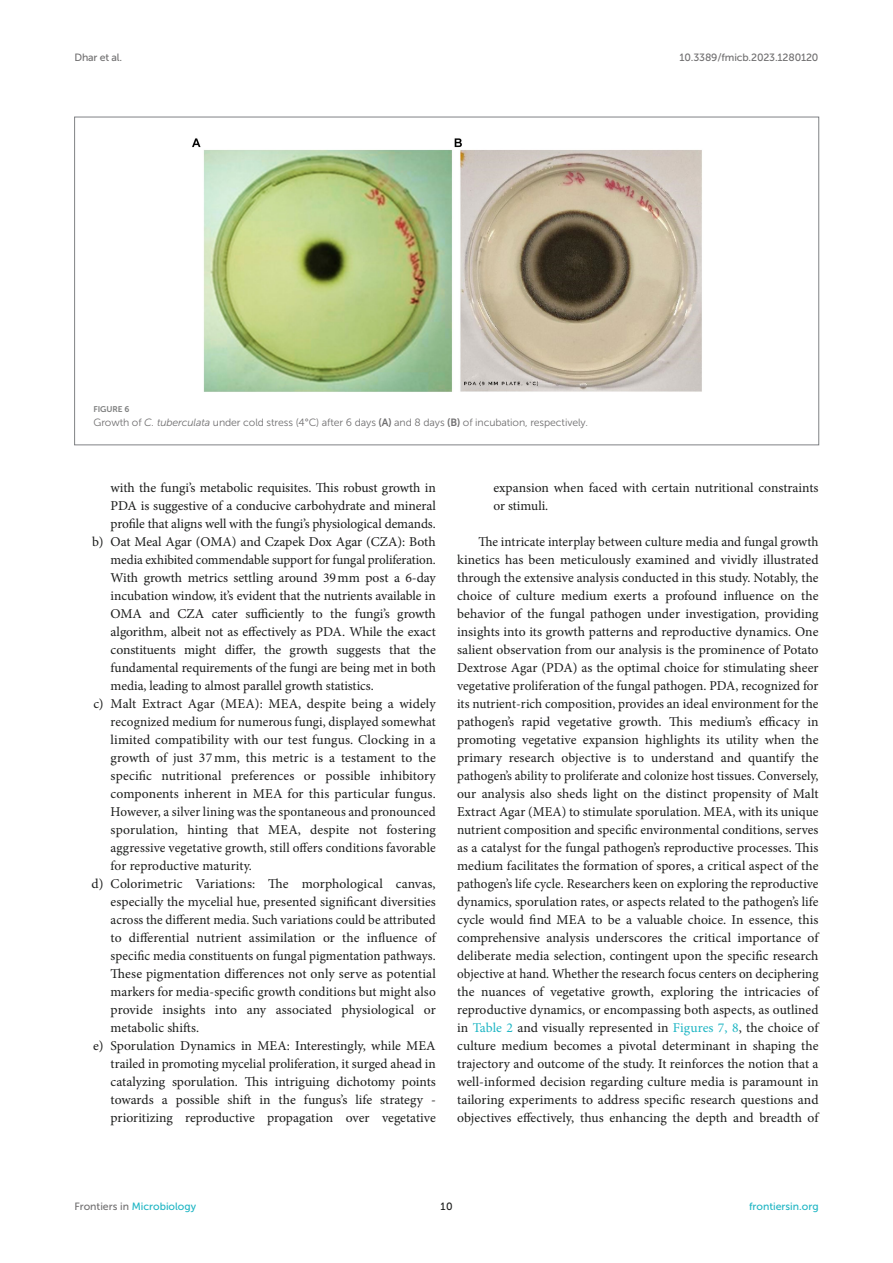
<style>
.page{position:relative;width:893px;height:1263px;background:#fff}
.page>*{position:absolute;margin:0;border:0;box-sizing:border-box;transform-origin:0 0}
.TEXT{font:13.5px/18px "Minion Pro";letter-spacing:.005em;color:#1b1c1b;text-align:justify}
.ALPHA_MID{font:13.5px/18px "Minion Pro";color:#1b1c1b;text-align:justify}
.ALPHA_BLW{font:13.5px/18px "Minion Pro";color:#1b1c1b;text-align:justify}
.ALPHA_ABV{font:13.5px/18px "Minion Pro";letter-spacing:-.005em;color:#1b1c1b;text-align:justify}
.FIG_LEG{font:10.5px "Museo Sans 300";letter-spacing:-.01em;color:#706f70}
.t1{font:10.5px "Museo Sans 500";color:#1db5c3}
.t2{font:10.5px "Museo Sans 500";letter-spacing:-.015em;color:#706f70}
.t3{font:10.5px "Museo Sans 500";color:#1b1c1b}
.FIG_HD{font:8.25px "Museo Sans 700";letter-spacing:-.01em;color:#7e7f7f}
.s1{font-style:italic}
.s2{font-family:"Museo Sans 700"}
.s3{color:#1db5c3}
.s4{color:#706f70}
</style>
<div class="page">
<img style="left:192px;top:138px;width:510px;height:254px">
<p class="t2" style="left:74px;top:51px;width:49px">Dhar et al.</p>
<p class="t2" style="left:680px;top:51px;width:140px">10.3389/fmicb.2023.1280120</p>
<p class="FIG_HD" style="left:94px;top:405px;width:37px">FIGURE 6</p>
<p class="FIG_LEG" style="left:94px;top:417px;width:496px">Growth of <span class="s1">C. tuberculata</span> under cold stress (4°C) after 6 days <span class="s2">(A)</span> and 8 days <span class="s2">(B)</span> of incubation, respectively.</p>
<p class="ALPHA_ABV" style="left:111px;top:479px;width:327px">with the fungi’s metabolic requisites. This robust growth in PDA is suggestive of a conducive carbohydrate and mineral profile that aligns well with the fungi’s physiological demands.</p>
<p class="ALPHA_MID" style="left:111px;top:533px;width:327px;text-indent:-18px">b) Oat Meal Agar (OMA) and Czapek Dox Agar (CZA): Both media exhibited commendable support for fungal proliferation.<br>With growth metrics settling around 39mm post a 6-day incubation window, it’s evident that the nutrients available in OMA and CZA cater sufficiently to the fungi’s growth algorithm, albeit not as effectively as PDA. While the exact constituents might differ, the growth suggests that the fundamental requirements of the fungi are being met in both media, leading to almost parallel growth statistics.</p>
<p class="ALPHA_MID" style="left:111px;top:695px;width:327px;text-indent:-17px">c) Malt Extract Agar (MEA): MEA, despite being a widely recognized medium for numerous fungi, displayed somewhat limited compatibility with our test fungus. Clocking in a growth of just 37 mm, this metric is a testament to the specific nutritional preferences or possible inhibitory components inherent in MEA for this particular fungus.<br>However, a silver lining was the spontaneous and pronounced sporulation, hinting that MEA, despite not fostering aggressive vegetative growth, still offers conditions favorable for reproductive maturity.</p>
<p class="ALPHA_MID" style="left:111px;top:875px;width:327px;text-indent:-19px">d) Colorimetric Variations: The morphological canvas, especially the mycelial hue, presented significant diversities across the different media. Such variations could be attributed to differential nutrient assimilation or the influence of specific media constituents on fungal pigmentation pathways.<br>These pigmentation differences not only serve as potential markers for media-specific growth conditions but might also provide insights into any associated physiological or metabolic shifts.</p>
<p class="ALPHA_BLW" style="left:111px;top:1037px;width:327px;text-indent:-17px">e) Sporulation Dynamics in MEA: Interestingly, while MEA trailed in promoting mycelial proliferation, it surged ahead in catalyzing sporulation. This intriguing dichotomy points towards a possible shift in the fungus’s life strategy - prioritizing reproductive propagation over vegetative</p>
<p class="ALPHA_BLW" style="left:493px;top:479px;width:327px">expansion when faced with certain nutritional constraints or stimuli.</p>
<p class="TEXT" style="left:457px;top:533px;width:363px;text-indent:21px">The intricate interplay between culture media and fungal growth kinetics has been meticulously examined and vividly illustrated through the extensive analysis conducted in this study. Notably, the choice of culture medium exerts a profound influence on the behavior of the fungal pathogen under investigation, providing insights into its growth patterns and reproductive dynamics. One salient observation from our analysis is the prominence of Potato Dextrose Agar (PDA) as the optimal choice for stimulating sheer vegetative proliferation of the fungal pathogen. PDA, recognized for its nutrient-rich composition, provides an ideal environment for the pathogen’s rapid vegetative growth. This medium’s efficacy in promoting vegetative expansion highlights its utility when the primary research objective is to understand and quantify the pathogen’s ability to proliferate and colonize host tissues. Conversely, our analysis also sheds light on the distinct propensity of Malt Extract Agar (MEA) to stimulate sporulation. MEA, with its unique nutrient composition and specific environmental conditions, serves as a catalyst for the fungal pathogen’s reproductive processes. This medium facilitates the formation of spores, a critical aspect of the pathogen’s life cycle. Researchers keen on exploring the reproductive dynamics, sporulation rates, or aspects related to the pathogen’s life cycle would find MEA to be a valuable choice. In essence, this comprehensive analysis underscores the critical importance of deliberate media selection, contingent upon the specific research objective at hand. Whether the research focus centers on deciphering the nuances of vegetative growth, exploring the intricacies of reproductive dynamics, or encompassing both aspects, as outlined in <span class="s3">Table 2</span> and visually represented in <span class="s3">Figures 7, 8</span>, the choice of culture medium becomes a pivotal determinant in shaping the trajectory and outcome of the study. It reinforces the notion that a well-informed decision regarding culture media is paramount in tailoring experiments to address specific research questions and objectives effectively, thus enhancing the depth and breadth of</p>
<p class="t1" style="left:74px;top:1200px;width:123px"><span class="s4">Frontiers in</span> Microbiology</p>
<p class="t3" style="left:440px;top:1200px;width:14px">10</p>
<p class="t1" style="left:749px;top:1200px;width:71px">frontiersin.org</p>
</div>
